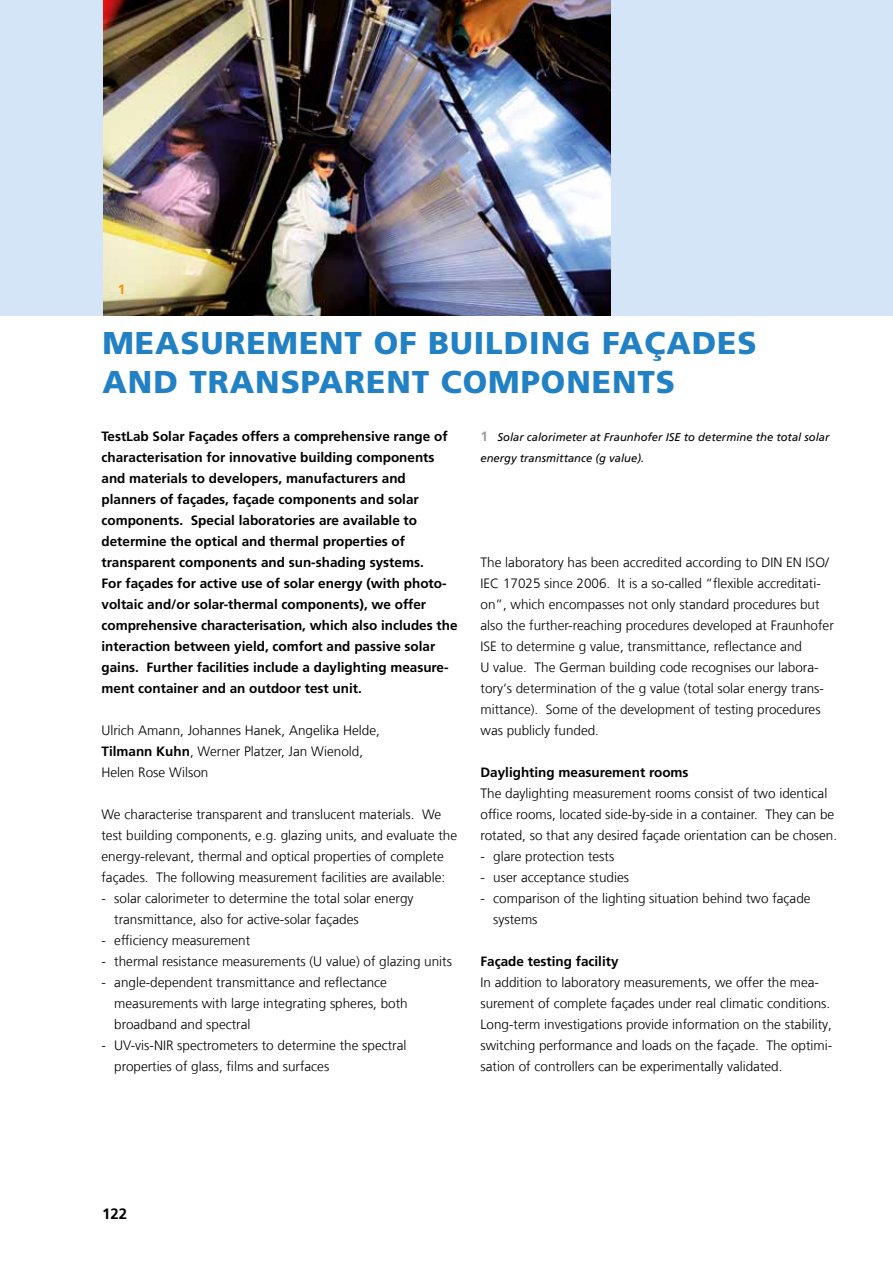
<style>
.page{position:relative;width:893px;height:1263px;background:#fff}
.page>*{position:absolute;margin:0;border:0;box-sizing:border-box;transform-origin:0 0}
.t1{font:900 31.5px "Frutiger LT Com";letter-spacing:.03em;color:#2281c4}
.t2{font:700 15px "Frutiger LT Com";color:#000}
.t3{font:300 13.5px/21px "Frutiger LT Com";color:#000}
.t4{font:700 13.5px/21px "Frutiger LT Com";color:#000}
.t5{font:700 13.5px "Frutiger LT Com";color:#f39100}
.t6{font:italic 11.25px/21px "Frutiger LT Com";color:#000}
.s1{font-weight:700;font-style:normal;font-size:13.5px;color:#9c9d9d}
.s2{font-weight:700}
</style>
<div class="page">
<div style="left:0;top:0;width:893px;height:315px;background:#d3e5f7"></div>
<img style="left:104px;top:0;width:507px;height:315px">
<p class="t5" style="left:118px;top:282px;width:9px">1</p>
<p class="t1" style="left:102px;top:324px;width:56px">MEASUREMENT</p>
<p class="t1" style="left:374px;top:324px;width:74px">OF BUIL</p>
<p class="t1" style="left:504px;top:324px;width:233px">DING FAÇADES</p>
<p class="t1" style="left:102px;top:363px;width:129px">AND TRANSPARENT</p>
<p class="t1" style="left:441px;top:363px;width:47px">COMPONENTS</p>
<p class="t6" style="left:480px;top:427px;width:350px"><span class="s1">1</span> Solar calorimeter at Fraunhofer ISE to determine the total solar energy transmittance (g value).</p>
<p class="t4" style="left:101px;top:426px;width:358px">TestLab Solar Façades offers a comprehensive range of characterisation for innovative building components and materials to developers, manufacturers and planners of façades, façade components and solar components. Special laboratories are available to determine the optical and thermal properties of transparent components and sun-shading systems.<br>For façades for active use of solar energy (with photo&shy;voltaic and/or solar-thermal components), we offer comprehensive characterisation, which also includes the interaction between yield, comfort and passive solar gains. Further facilities include a daylighting measure&shy;ment container and an outdoor test unit.</p>
<p class="t3" style="left:101px;top:720px;width:280px">Ulrich Amann, Johannes Hanek, Angelika Helde,<br><span class="s2">Tilmann Kuhn</span>, Werner Platzer, Jan Wienold,<br>Helen Rose Wilson</p>
<p class="t3" style="left:101px;top:804px;width:357px">We characterise transparent and translucent materials. We test building components, e.g. glazing units, and evaluate the energy-relevant, thermal and optical properties of complete façades. The following measurement facilities are available:</p>
<p class="t3" style="left:114px;top:888px;width:301px;text-indent:-13px">- solar calorimeter to determine the total solar energy transmittance, also for active-solar façades</p>
<p class="t3" style="left:101px;top:930px;width:150px">- efficiency measurement</p>
<p class="t3" style="left:101px;top:951px;width:352px">- thermal resistance measurements (U value) of glazing units</p>
<p class="t3" style="left:114px;top:972px;width:295px;text-indent:-13px">- angle-dependent transmittance and reflectance measurements with large integrating spheres, both broadband and spectral</p>
<p class="t3" style="left:114px;top:1035px;width:294px;text-indent:-13px">- UV-vis-NIR spectrometers to determine the spectral properties of glass, films and surfaces</p>
<p class="t3" style="left:480px;top:552px;width:355px">The laboratory has been accredited according to DIN EN ISO/ IEC 17025 since 2006. It is a so-called “flexible accreditati&shy;on”, which encompasses not only standard procedures but also the further-reaching procedures developed at Fraunhofer ISE to determine g value, transmittance, reflectance and<br>U value. The German building code recognises our labora&shy;tory‘s determination of the g value (total solar energy trans&shy;mittance). Some of the development of testing procedures was publicly funded.</p>
<p class="t3" style="left:480px;top:762px;width:358px"><span class="s2">Daylighting measurement rooms<br></span>The daylighting measurement rooms consist of two identical office rooms, located side-by-side in a container. They can be rotated, so that any desired façade orientation can be chosen.</p>
<p class="t3" style="left:480px;top:846px;width:135px">- glare protection tests</p>
<p class="t3" style="left:480px;top:867px;width:150px">- user acceptance studies</p>
<p class="t3" style="left:493px;top:888px;width:319px;text-indent:-13px">- comparison of the lighting situation behind two façade systems</p>
<p class="t3" style="left:480px;top:951px;width:353px"><span class="s2">Façade testing facility<br></span>In addition to laboratory measurements, we offer the mea&shy;surement of complete façades under real climatic conditions.<br>Long-term investigations provide information on the stability, switching performance and loads on the façade. The optimi&shy;sation of controllers can be experimentally validated.</p>
<p class="t2" style="left:102px;top:1205px;width:27px">122</p>
</div>
